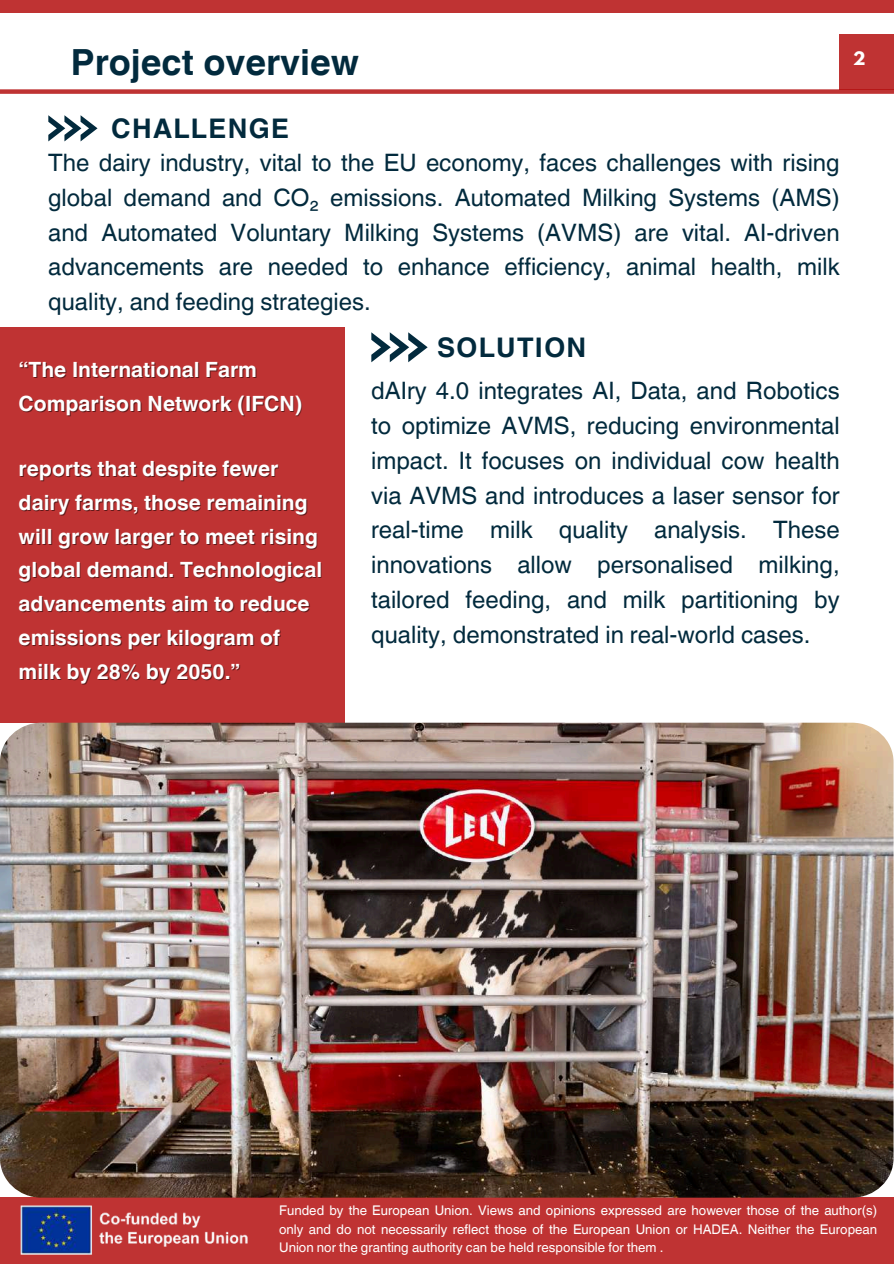
<style>
.page{position:relative;width:894px;height:1264px;background:#fff}
.page>*{position:absolute;margin:0;border:0;box-sizing:border-box;transform-origin:0 0}
.t1{font:700 36px "Helvetica World";color:#022a3d}
.t2{font:700 27px "Helvetica World";letter-spacing:.05em;color:#022a3d}
.t3{font:24px/34.8px "Helvetica World";color:#022a3d;text-align:justify}
.t4{font:700 21px/33.8px "Helvetica World";color:#fff}
.t5{font:700 16.5px "League Spartan";color:#fff}
.t6{font:13.35px/18.3px "Helvetica World";color:#fff;text-align:justify}
</style>
<div class="page">
<div style="left:0;top:327px;width:345px;height:395px;background:#bf3333"></div>
<div style="left:0;top:1197px;width:893px;height:66px;background:#bf3333"></div>
<img style="left:0;top:722px;width:893px;height:475px;border-radius:40px">
<svg style="left:48px;top:115px;width:49px;height:26px"></svg>
<div style="left:0;top:0;width:893px;height:12px;background:#bf3333"></div>
<svg style="left:371px;top:332px;width:56px;height:30px"></svg>
<div style="left:0;top:89px;width:893px;height:5px;background:#bf3333"></div>
<div style="left:839px;top:34px;width:54px;height:55px;background:#bf3333"></div>
<img style="left:20px;top:1205px;width:228px;height:50px">
<h1 class="t1" style="left:71px;top:33px;width:289px">Project overview</h1>
<p class="t5" style="left:852px;top:51px;width:14px">2</p>
<p class="t2" style="left:111px;top:106px;width:179px">CHALLENGE</p>
<p class="t3" style="left:48px;top:145px;width:792px">The dairy industry, vital to the EU economy, faces challenges with rising global demand and CO₂ emissions. Automated Milking Systems (AMS) and Automated Voluntary Milking Systems (AVMS) are vital. AI-driven advancements are needed to enhance efficiency, animal health, milk quality, and feeding strategies.</p>
<p class="t4" style="left:19px;top:350px;width:285px">“The International Farm<br>Comparison Network (IFCN)</p>
<p class="t4" style="left:19px;top:449px;width:305px">reports that despite fewer dairy farms, those remaining will grow larger to meet rising global demand. Technological advancements aim to reduce emissions per kilogram of milk by 28% by 2050.”</p>
<p class="t2" style="left:437px;top:325px;width:151px">SOLUTION</p>
<p class="t3" style="left:371px;top:373px;width:470px">dAIry 4.0 integrates AI, Data, and Robotics to optimize AVMS, reducing environmental impact. It focuses on individual cow health via AVMS and introduces a laser sensor for real-time milk quality analysis. These innovations allow personalised milking, tailored feeding, and milk partitioning by quality, demonstrated in real-world cases.</p>
<p class="t6" style="left:279px;top:1201px;width:599px">Funded by the European Union. Views and opinions expressed are however those of the author(s) only and do not necessarily reflect those of the European Union or HADEA. Neither the European Union nor the granting authority can be held responsible for them .</p>
</div>
